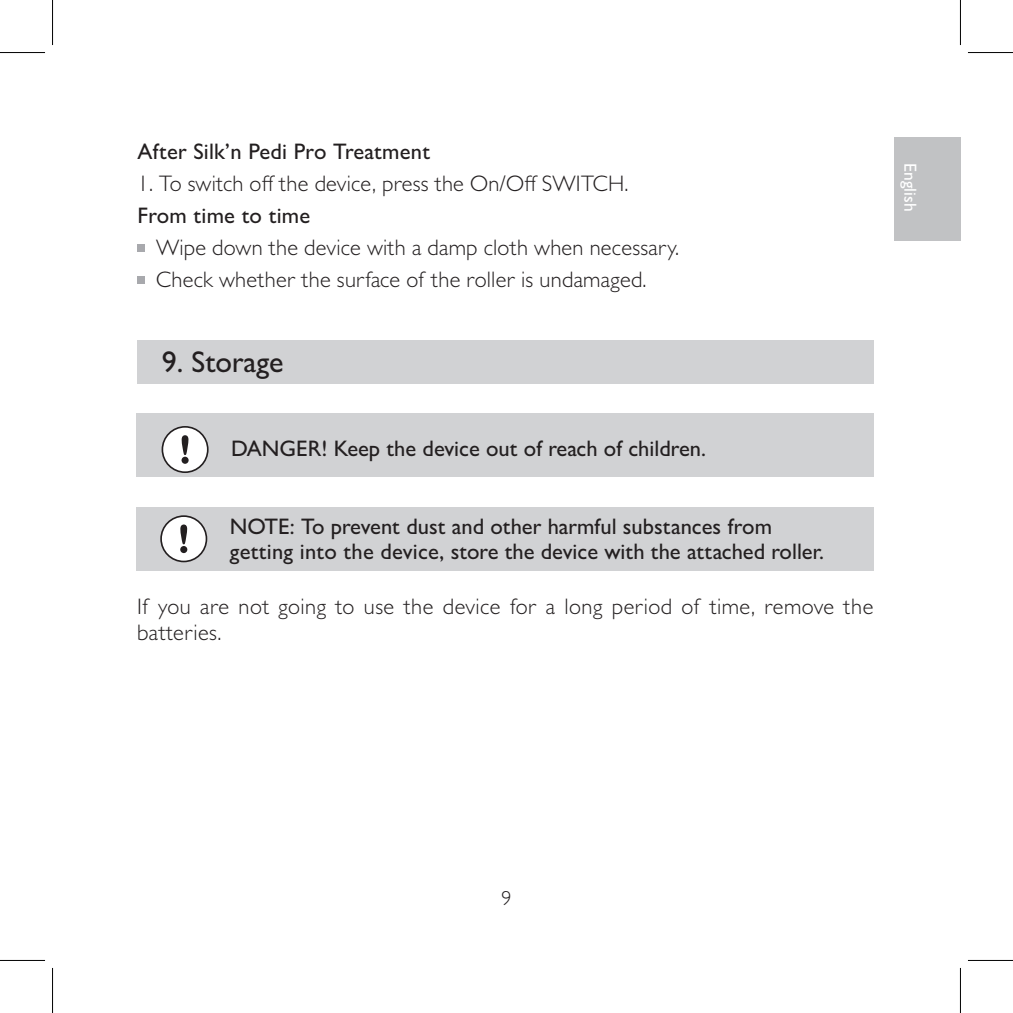
<style>
.page{position:relative;width:1013px;height:1013px;background:#fff}
.page>*{position:absolute;margin:0;border:0;box-sizing:border-box;transform-origin:0 0}
.head{font:500 30px "Gill Sans MT Pro";color:#231f20}
.text_ratz{font:300 22.5px/25px "Gill Sans MT Std";letter-spacing:.01em;color:#231f20}
.text_raz_regular{font:500 22.5px/25px "Gill Sans MT Pro";color:#231f20}
.text_ratz-2{font:500 22.5px "Gill Sans MT Pro";letter-spacing:.01em;color:#231f20}
.t1{font:300 20.25px "Gill Sans MT Std";color:#231f20}
.t2{font:500 17.5px "Gill Sans MT Pro";color:#fff}
</style>
<div class="page">
<div style="left:894px;top:138px;width:66px;height:103px;background:#c1c2c4"></div>
<div style="left:138px;top:340px;width:735px;height:43px;background:#d1d2d4"></div>
<div style="left:136px;top:413px;width:737px;height:64px;background:#d1d2d4"></div>
<div style="left:162px;top:426px;width:46px;height:46px;background:#fff;border-radius:50%"></div>
<div style="left:161px;top:426px;width:47px;height:47px;border:2px solid #231f20;border-radius:50%"></div>
<svg style="left:181px;top:435px;width:7px;height:28px"></svg>
<div style="left:136px;top:507px;width:737px;height:63px;background:#d1d2d4"></div>
<div style="left:161px;top:516px;width:45px;height:45px;background:#fff;border-radius:50%"></div>
<div style="left:160px;top:515px;width:47px;height:47px;border:2px solid #231f20;border-radius:50%"></div>
<svg style="left:180px;top:524px;width:7px;height:29px"></svg>
<svg style="left:138px;top:244px;width:7px;height:7px"></svg>
<svg style="left:138px;top:276px;width:7px;height:7px"></svg>
<hr style="left:0;top:52px;width:45px;height:1px;background:#000">
<hr style="left:967px;top:52px;width:45px;height:1px;background:#000">
<hr style="left:0;top:959px;width:45px;height:1px;background:#000">
<hr style="left:967px;top:959px;width:45px;height:1px;background:#000">
<hr style="left:52px;top:0;width:1px;height:45px;background:#000">
<hr style="left:52px;top:967px;width:1px;height:45px;background:#000">
<hr style="left:959px;top:0;width:1px;height:45px;background:#000">
<hr style="left:959px;top:967px;width:1px;height:45px;background:#000">
<p class="text_ratz-2" style="left:138px;top:138px;width:294px">After Silk’n Pedi Pro Treatment</p>
<p class="text_ratz" style="left:138px;top:170px;width:492px">1. To switch off the device, press the On/Off SWITCH.</p>
<p class="text_ratz-2" style="left:138px;top:202px;width:174px">From time to time</p>
<p class="text_ratz" style="left:156px;top:234px;width:524px">Wipe down the device with a damp cloth when necessary.</p>
<p class="text_ratz" style="left:156px;top:266px;width:492px">Check whether the surface of the roller is undamaged.</p>
<p class="head" style="left:162px;top:344px;width:123px">9. Storage</p>
<p class="text_raz_regular" style="left:231px;top:435px;width:476px">DANGER! Keep the device out of reach of children.</p>
<p class="text_raz_regular" style="left:230px;top:513px;width:595px">NOTE: To prevent dust and other harmful substances from getting into the device, store the device with the attached roller.</p>
<p class="text_ratz" style="left:137px;top:594px;width:737px">If you are not going to use the device for a long period of time, remove the batteries.</p>
<p class="t2" style="left:920px;top:163px;width:50px;rotate:90deg">English</p>
<p class="t1" style="left:501px;top:886px;width:12px">9</p>
</div>
